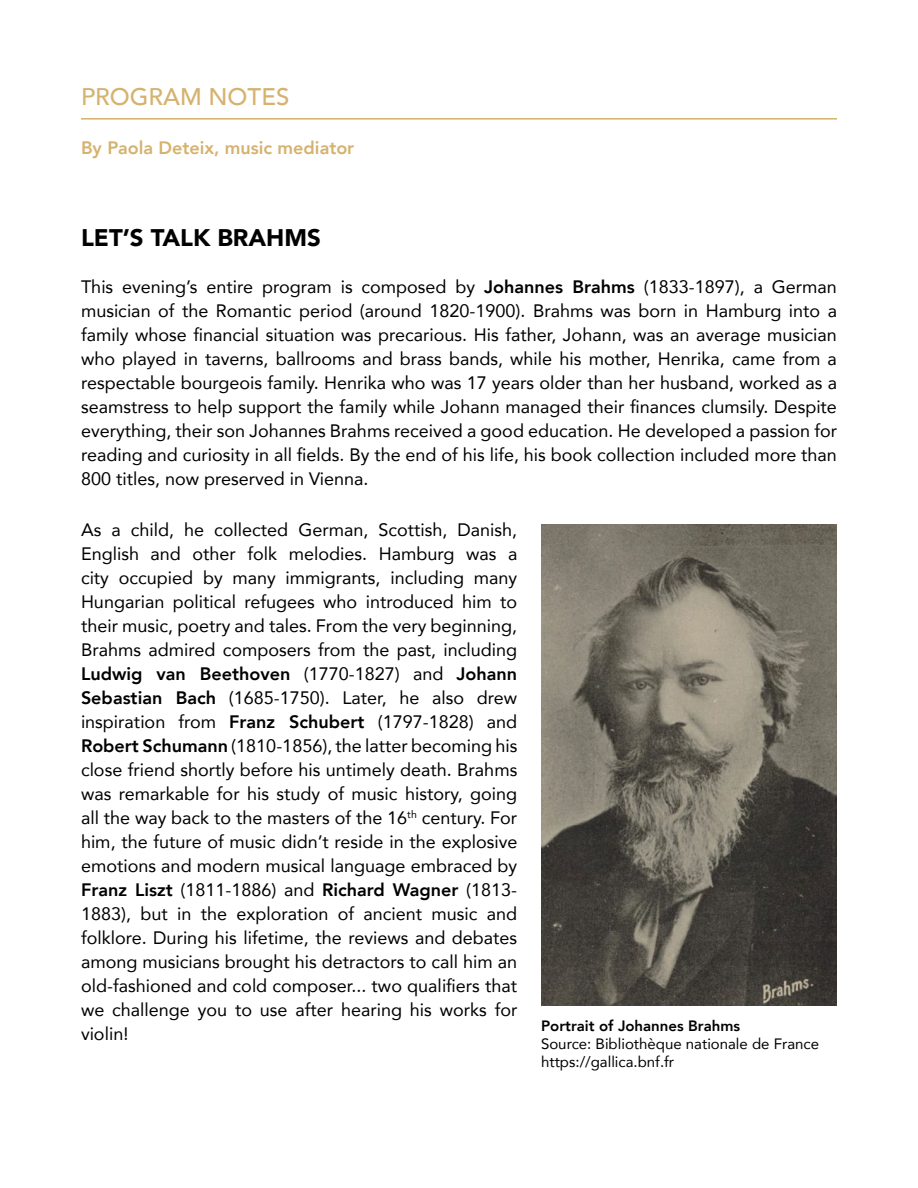
<style>
.page{position:relative;width:918px;height:1188px;background:#fff}
.page>*{position:absolute;margin:0;border:0;box-sizing:border-box;transform-origin:0 0}
.t1{font:900 24px "Avenir";color:#000}
.t2{font:500 24px "Avenir";color:#d5b26e}
.t3{font:18px/24px "Avenir";color:#000;text-align:justify}
.t4{font:800 18px "Avenir";color:#d5b26e}
.t5{font:15px/18px "Avenir";color:#000}
.t6{font:800 15px "Avenir";color:#000}
.s1{font-weight:800}
</style>
<div class="page">
<hr style="left:81px;top:118px;width:756px;height:2px;background:#d5b26e">
<img style="left:541px;top:525px;width:296px;height:480px">
<h1 class="t2" style="left:81px;top:76px;width:210px">PROGRAM NOTES</h1>
<p class="t4" style="left:81px;top:134px;width:275px">By Paola Deteix, music mediator</p>
<h1 class="t1" style="left:81px;top:217px;width:241px">LET’S TALK BRAHMS</h1>
<p class="t3" style="left:81px;top:274px;width:758px">This evening’s entire program is composed by <span class="s1">Johannes Brahms</span> (1833-1897), a German musician of the Romantic period (around 1820-1900). Brahms was born in Hamburg into a family whose financial situation was precarious. His father, Johann, was an average musician who played in taverns, ballrooms and brass bands, while his mother, Henrika, came from a respectable bourgeois family. Henrika who was 17 years older than her husband, worked as a seamstress to help support the family while Johann managed their finances clumsily. Despite everything, their son Johannes Brahms received a good education. He developed a passion for reading and curiosity in all fields. By the end of his life, his book collection included more than 800 titles, now preserved in Vienna.</p>
<p class="t3" style="left:81px;top:518px;width:438px">As a child, he collected German, Scottish, Danish, English and other folk melodies. Hamburg was a city occupied by many immigrants, including many Hungarian political refugees who introduced him to their music, poetry and tales. From the very beginning, Brahms admired composers from the past, including <span class="s1">Ludwig van Beethoven</span> (1770-1827) and <span class="s1">Johann Sebastian Bach</span> (1685-1750). Later, he also drew inspiration from <span class="s1">Franz Schubert</span> (1797-1828) and <span class="s1">Robert Schumann</span> (1810-1856), the latter becoming his close friend shortly before his untimely death. Brahms was remarkable for his study of music history, going all the way back to the masters of the 16<sup>th</sup> century. For him, the future of music didn’t reside in the explosive emotions and modern musical language embraced by <span class="s1">Franz Liszt</span> (1811-1886) and <span class="s1">Richard Wagner</span> (1813- 1883), but in the exploration of ancient music and folklore. During his lifetime, the reviews and debates among musicians brought his detractors to call him an old-fashioned and cold composer... two qualifiers that we challenge you to use after hearing his works for violin!</p>
<p class="t6" style="left:541px;top:1014px;width:201px">Portrait of Johannes Brahms</p>
<p class="t5" style="left:541px;top:1035px;width:279px">Source: Bibliothèque nationale de France https://gallica.bnf.fr</p>
</div>
